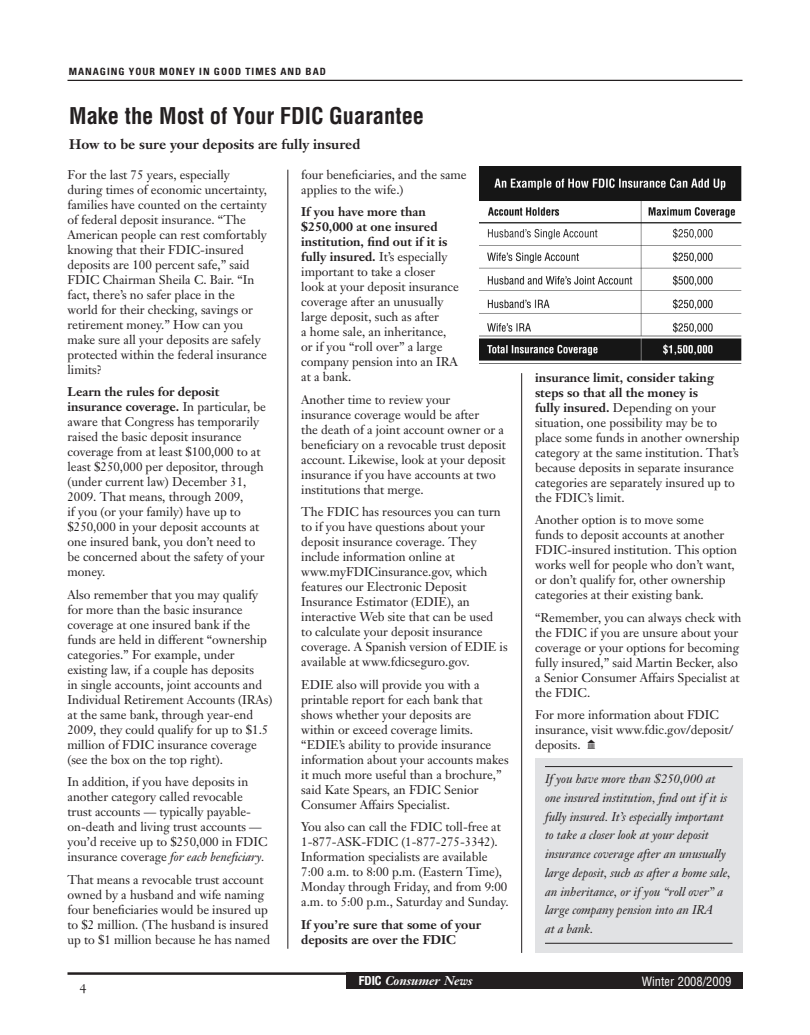
<style>
.page{position:relative;width:810px;height:1035px;background:#fff}
.page>*{position:absolute;margin:0;border:0;box-sizing:border-box;transform-origin:0 0}
.t1{font:700 condensed 22.5px "Helvetica";color:#231f20}
.t2{font:700 13.75px "Janson Text";color:#231f20}
.t3{font:12.5px/15px "Janson Text";letter-spacing:-.005em;color:#231f20}
.t4{font:italic 12.5px/18.8px "Janson Text";letter-spacing:-.005em;color:#231f20}
.t5{font:700 12.5px/15px "Janson Text";letter-spacing:-.005em;color:#231f20}
.t6{font:italic 700 12.5px "Janson Text";color:#fff}
.t7{font:condensed 12.5px "Helvetica";color:#fff}
.t8{font:700 condensed 10px "Univers";letter-spacing:.1em;color:#231f20}
.s1{font-weight:700}
.s2{font-style:italic}
.s3{font-family:"Carta"}
.s4{font-family:"Helvetica Neue";font-style:normal;font-stretch:condensed}
</style>
<div class="page">
<hr style="left:68px;top:80px;width:675px;height:1px;background:#231f20">
<hr style="left:68px;top:972px;width:675px;height:3px;background:#231f20">
<div style="left:346px;top:972px;width:396px;height:17px;background:#231f20"></div>
<div style="left:535px;top:758px;width:207px;height:195px;background:#e1e2e4"></div>
<img style="left:479px;top:167px;width:263px;height:197px">
<hr style="left:545px;top:766px;width:187px;height:1px;background:#231f20">
<hr style="left:545px;top:943px;width:187px;height:1px;background:#231f20">
<hr style="left:288px;top:170px;width:1px;height:779px;background:#231f20">
<hr style="left:521px;top:373px;width:1px;height:580px;background:#231f20">
<p class="t8" style="left:69px;top:66px;width:259px">MANAGING YOUR MONEY IN GOOD TIMES AND BAD</p>
<h1 class="t1" style="left:69px;top:101px;width:357px">Make the Most of Your FDIC Guarantee</h1>
<p class="t2" style="left:69px;top:135px;width:293px">How to be sure your deposits are fully insured</p>
<p class="t3" style="left:68px;top:167px;width:201px">For the last 75 years, especially during times of economic uncertainty, families have counted on the certainty of federal deposit insurance. “The American people can rest comfortably knowing that their FDIC-insured deposits are 100 percent safe,” said FDIC Chairman Sheila C. Bair. “In fact, there’s no safer place in the world for their checking, savings or retirement money.” How can you make sure all your deposits are safely protected within the federal insurance limits?</p>
<p class="t3" style="left:68px;top:384px;width:200px"><span class="s1">Learn the rules for deposit insurance coverage.</span> In particular, be aware that Congress has temporarily raised the basic deposit insurance coverage from at least $100,000 to at least $250,000 per depositor, through (under current law) December 31,<br>2009. That means, through 2009,<br>if you (or your family) have up to $250,000 in your deposit accounts at one insured bank, you don’t need to be concerned about the safety of your money.</p>
<p class="t3" style="left:68px;top:587px;width:206px">Also remember that you may qualify for more than the basic insurance coverage at one insured bank if the funds are held in different “ownership categories.” For example, under existing law, if a couple has deposits<br>in single accounts, joint accounts and Individual Retirement Accounts (IRAs) at the same bank, through year-end 2009, they could qualify for up to $1.5 million of FDIC insurance coverage (see the box on the top right).</p>
<p class="t3" style="left:68px;top:774px;width:202px">In addition, if you have deposits in another category called revocable trust accounts — typically payable&shy;on-death and living trust accounts — you’d receive up to $250,000 in FDIC insurance coverage <span class="s2">for each beneficiary.</span></p>
<p class="t3" style="left:68px;top:872px;width:204px">That means a revocable trust account owned by a husband and wife naming four beneficiaries would be insured up to $2 million. (The husband is insured up to $1 million because he has named</p>
<p class="t3" style="left:301px;top:167px;width:167px">four beneficiaries, and the same applies to the wife.)</p>
<p class="t3" style="left:301px;top:204px;width:159px"><span class="s1">If you have more than $250,000 at one insured institution, find out if it is fully insured.</span> It’s especially important to take a closer look at your deposit insurance coverage after an unusually large deposit, such as after<br>a home sale, an inheritance, or if you “roll over” a large company pension into an IRA at a bank.</p>
<p class="t3" style="left:301px;top:392px;width:206px">Another time to review your<br>insurance coverage would be after<br>the death of a joint account owner or a beneficiary on a revocable trust deposit account. Likewise, look at your deposit insurance if you have accounts at two institutions that merge.</p>
<p class="t3" style="left:301px;top:504px;width:208px">The FDIC has resources you can turn to if you have questions about your deposit insurance coverage. They include information online at www.myFDICinsurance.gov, which features our Electronic Deposit Insurance Estimator (EDIE), an interactive Web site that can be used<br>to calculate your deposit insurance coverage. A Spanish version of EDIE is available at www.fdicseguro.gov.</p>
<p class="t3" style="left:301px;top:677px;width:209px">EDIE also will provide you with a printable report for each bank that shows whether your deposits are<br>within or exceed coverage limits. “EDIE’s ability to provide insurance information about your accounts makes it much more useful than a brochure,” said Kate Spears, an FDIC Senior Consumer Affairs Specialist.</p>
<p class="t3" style="left:301px;top:819px;width:209px">You also can call the FDIC toll-free at 1-877-ASK-FDIC (1-877-275-3342).<br>Information specialists are available 7:00 a.m. to 8:00 p.m. (Eastern Time), Monday through Friday, and from 9:00 a.m. to 5:00 p.m., Saturday and Sunday.</p>
<p class="t5" style="left:301px;top:917px;width:181px">If you’re sure that some of your deposits are over the FDIC</p>
<p class="t3" style="left:535px;top:370px;width:206px"><span class="s1">insurance limit, consider taking steps so that all the money is<br>fully insured.</span> Depending on your situation, one possibility may be to place some funds in another ownership category at the same institution. That’s because deposits in separate insurance categories are separately insured up to the FDIC’s limit.</p>
<p class="t3" style="left:535px;top:513px;width:204px">Another option is to move some<br>funds to deposit accounts at another FDIC-insured institution. This option works well for people who don’t want, or don’t qualify for, other ownership categories at their existing bank.</p>
<p class="t3" style="left:535px;top:610px;width:208px">“Remember, you can always check with the FDIC if you are unsure about your coverage or your options for becoming fully insured,” said Martin Becker, also a Senior Consumer Affairs Specialist at the FDIC.</p>
<p class="t3" style="left:535px;top:708px;width:200px">For more information about FDIC insurance, visit www.fdic.gov/deposit/ deposits. <span class="s3">Q</span></p>
<p class="t4" style="left:545px;top:769px;width:187px">If you have more than $250,000 at one insured institution, find out if it is fully insured. It’s especially important to take a closer look at your deposit insurance coverage after an unusually large deposit, such as after a home sale, an inheritance, or if you “roll over” a large company pension into an IRA<br>at a bank.</p>
<p class="t3" style="left:80px;top:982px;width:8px">4</p>
<p class="t6" style="left:359px;top:973px;width:115px"><span class="s4">FDIC</span> Consumer News</p>
<p class="t7" style="left:642px;top:973px;width:91px">Winter 2008/2009</p>
</div>
